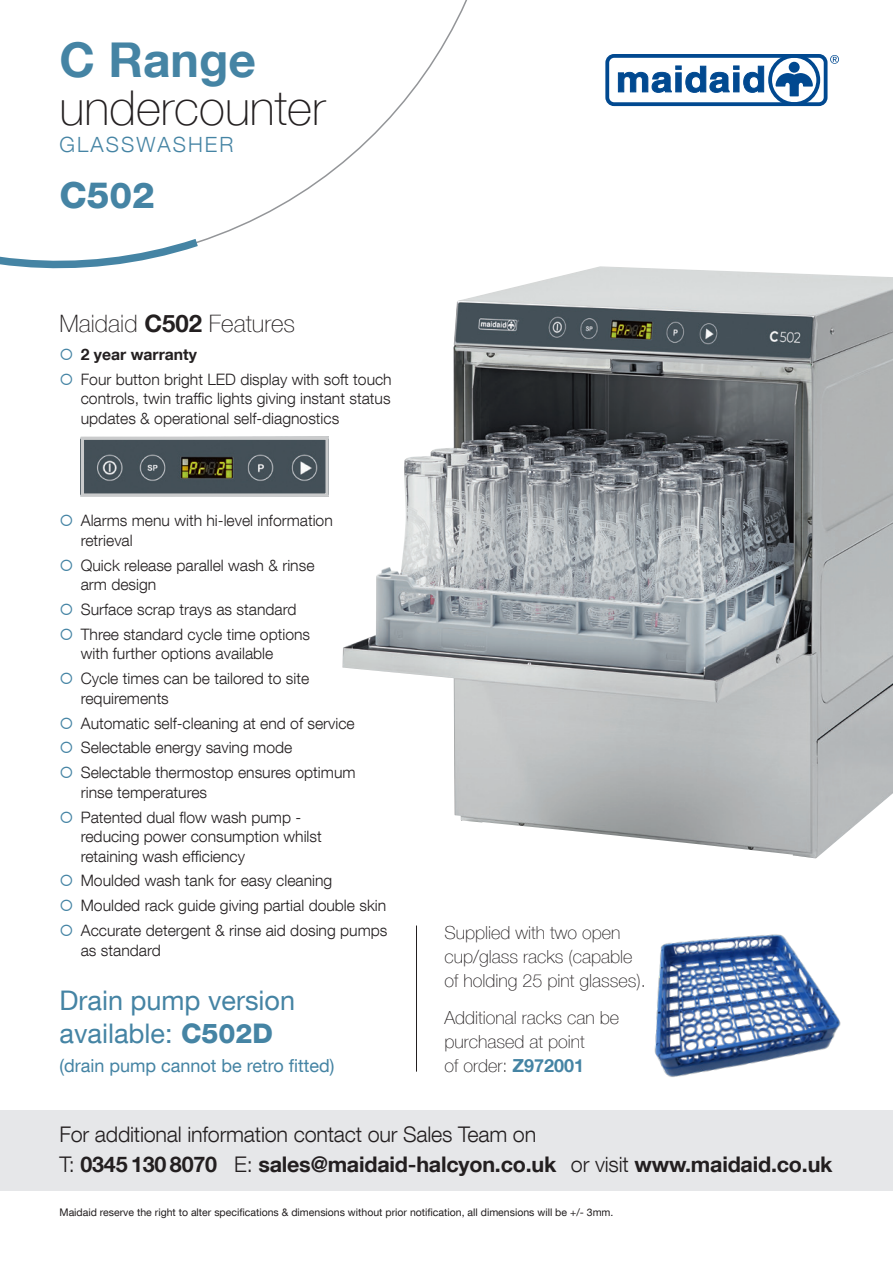
<style>
.page{position:relative;width:893px;height:1263px;background:#fff}
.page>*{position:absolute;margin:0;border:0;box-sizing:border-box;transform-origin:0 0}
.Main_Page_Sub_Heads{font:100 48px "Helvetica Neue LT Com";color:#231f20}
.Range_Main_Page_Head{font:700 48px "Helvetica Neue LT Com";color:#4584a4}
.Range_Main_Page_Head-2{font:800 36px "Helvetica Neue LT Com";color:#4584a4}
.Range_Main_Page_Head-3{font:27px/33px "Helvetica Neue LT Com";color:#4584a4}
.TECH_Heads{font:100 24px "Helvetica Neue LT Com";color:#231f20}
.t1{font:300 21.6px/30px "Helvetica Neue LT Com";letter-spacing:-.01em;color:#231f20}
.Main_Page_Sub-Sub_He{font:300 21px "Helvetica Neue LT Com";letter-spacing:.1em;color:#4584a4}
.TECH_Heads-2{font:100 18px/24px "Helvetica Neue LT Com";color:#231f20}
.Range_Main_Page_Head-4{font:18px "Helvetica Neue LT Com";color:#4584a4}
.t2{font:300 15.75px/19.5px "Helvetica Neue LT Com";color:#231f20}
.t3{font:700 15.75px "Helvetica Neue LT Com";color:#231f20}
.t4{font:10.5px "Helvetica Neue LT Com";color:#231f20}
.s1{font-weight:700}
.s2{font-weight:700;color:#4584a4}
.s3{font-weight:800}
</style>
<div class="page">
<div style="left:0;top:1110px;width:893px;height:81px;background:#e6e7e9"></div>
<svg style="left:206px;top:0;width:261px;height:240px"></svg>
<svg style="left:0;top:238px;width:206px;height:31px"></svg>
<div style="left:605px;top:54px;width:222px;height:52px;border:4px solid #014990;border-radius:7px"></div>
<div style="left:768px;top:54px;width:52px;height:52px;border:4px solid #014990;border-radius:50%"></div>
<svg style="left:775px;top:62px;width:38px;height:34px"></svg>
<svg style="left:830px;top:55px;width:9px;height:9px"></svg>
<svg style="left:617px;top:65px;width:148px;height:28px"></svg>
<img style="left:85px;top:441px;width:240px;height:52px">
<div style="left:81px;top:437px;width:248px;height:60px;border:3px solid #cacbcc"></div>
<hr style="left:416px;top:925px;width:1px;height:146px;background:#231f20">
<img style="left:654px;top:934px;width:187px;height:143px">
<img style="left:343px;top:266px;width:550px;height:592px">
<p class="Range_Main_Page_Head" style="left:60px;top:29px;width:198px">C Range</p>
<p class="Main_Page_Sub_Heads" style="left:60px;top:79px;width:267px">undercounter</p>
<p class="Main_Page_Sub-Sub_He" style="left:60px;top:131px;width:175px">GLASSWASHER</p>
<p class="Range_Main_Page_Head-2" style="left:60px;top:174px;width:97px">C502</p>
<p class="TECH_Heads" style="left:60px;top:309px;width:237px">Maidaid <span class="s1">C502</span> Features</p>
<p class="t3" style="left:81px;top:344px;width:118px">2 year warranty</p>
<p class="t2" style="left:81px;top:369px;width:312px;text-align:justify">Four button bright LED display with soft touch controls, twin traffic lights giving instant status updates &amp; operational self-diagnostics</p>
<p class="t2" style="left:81px;top:511px;width:254px">Alarms menu with hi-level information retrieval</p>
<p class="t2" style="left:81px;top:555px;width:235px">Quick release parallel wash &amp; rinse arm design</p>
<p class="t2" style="left:81px;top:599px;width:217px">Surface scrap trays as standard</p>
<p class="t2" style="left:81px;top:624px;width:231px">Three standard cycle time options with further options available</p>
<p class="t2" style="left:81px;top:668px;width:230px">Cycle times can be tailored to site requirements</p>
<p class="t2" style="left:81px;top:713px;width:275px">Automatic self-cleaning at end of service</p>
<p class="t2" style="left:81px;top:738px;width:213px">Selectable energy saving mode</p>
<p class="t2" style="left:81px;top:762px;width:276px">Selectable thermostop ensures optimum rinse temperatures</p>
<p class="t2" style="left:81px;top:807px;width:242px">Patented dual flow wash pump - reducing power consumption whilst retaining wash efficiency</p>
<p class="t2" style="left:81px;top:871px;width:253px">Moulded wash tank for easy cleaning</p>
<p class="t2" style="left:81px;top:895px;width:307px">Moulded rack guide giving partial double skin</p>
<p class="t2" style="left:81px;top:920px;width:308px">Accurate detergent &amp; rinse aid dosing pumps as standard</p>
<p class="TECH_Heads-2" style="left:444px;top:920px;width:203px">Supplied with two open cup/glass racks (capable of holding 25 pint glasses).</p>
<p class="TECH_Heads-2" style="left:444px;top:1005px;width:176px">Additional racks can be purchased at point<br>of order: <span class="s2">Z972001</span></p>
<p class="Range_Main_Page_Head-3" style="left:60px;top:983px;width:237px">Drain pump version available: <span class="s3">C502D</span></p>
<p class="Range_Main_Page_Head-4" style="left:60px;top:1054px;width:277px">(drain pump cannot be retro fitted)</p>
<h3 class="t1" style="left:60px;top:1119px;width:774px">For additional information contact our Sales Team on<br>T: <span class="s1">0345 130 8070</span> E: <span class="s1">sales@maidaid-halcyon.co.uk</span> or visit <span class="s1">www.maidaid.co.uk</span></h3>
<p class="t4" style="left:60px;top:1206px;width:555px">Maidaid reserve the right to alter specifications &amp; dimensions without prior notification, all dimensions will be +/- 3mm.</p>
</div>
